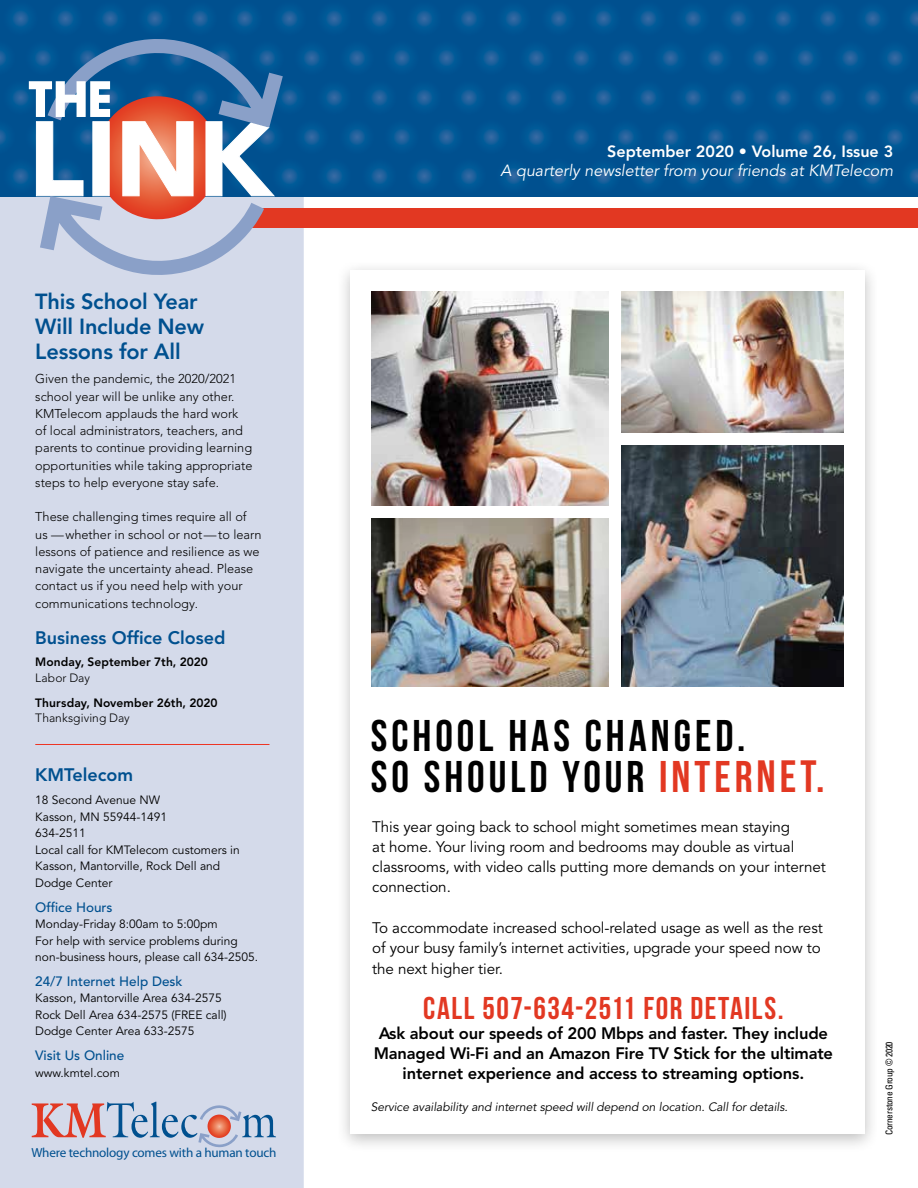
<style>
.page{position:relative;width:918px;height:1188px;background:#fff}
.page>*{position:absolute;margin:0;border:0;box-sizing:border-box;transform-origin:0 0}
.t1{font:700 44.4px/41.2px "Bebas Neue";letter-spacing:.09em;color:#000}
.t2{font:700 31.5px "Bebas Neue";letter-spacing:.045em;color:#e23822}
.t3{font:800 21.75px/24.8px "Avenir LT Pro";letter-spacing:-.01em;color:#00508f}
.t4{font:800 18px "Avenir LT Pro";color:#00508f}
.t5{font:800 16.5px/20px "Avenir LT Pro";letter-spacing:-.01em;color:#000;text-align:center}
.t6{font:italic 16.2px "Avenir LT Pro";color:#fff}
.t7{font:800 16.2px "Avenir LT Pro";color:#fff}
.t8{font:15.15px/20px "Avenir LT Pro";letter-spacing:-.005em;color:#000}
.t9{font:500 13.5px "Avenir LT Pro";color:#00508f}
.t10{font:13.2px "Myriad";letter-spacing:-.015em;color:#00508f}
.t11{font:300 12.75px/17.2px "Avenir LT Pro";color:#000}
.t12{font:italic 12.15px "Avenir LT Pro";letter-spacing:-.005em;color:#000}
.t13{font:12px/16.5px "Avenir LT Pro";color:#000}
.t14{font:800 12px "Avenir LT Pro";letter-spacing:.01em;color:#000}
.t15{font:300 12px "Avenir LT Pro";letter-spacing:.005em;color:#000}
.t16{font:condensed 9.3px "Univers";letter-spacing:-.03em;color:#000}
.s1{color:#e23822}
.s2{font-size:45.3px;color:#e23822}
</style>
<div class="page">
<div style="left:0;top:166px;width:304px;height:1022px;background:#d4daea"></div>
<div style="left:251px;top:208px;width:667px;height:20px;background:#e23822"></div>
<svg style="left:40px;top:222px;width:217px;height:53px"></svg>
<svg style="left:0;top:0;width:918px;height:222px;background:#336697"></svg>
<svg style="left:32px;top:1102px;width:244px;height:46px"></svg>
<hr style="left:35px;top:744px;width:234px;height:1px;background:#ee3524">
<div style="left:335px;top:260px;width:545px;height:893px;background:#000;opacity:.25"></div>
<div style="left:350px;top:271px;width:515px;height:863px;background:#fff"></div>
<div style="left:370px;top:518px;width:241px;height:170px;background:#000;opacity:.1"></div>
<div style="left:621px;top:290px;width:225px;height:144px;background:#000;opacity:.1"></div>
<img style="left:371px;top:292px;width:238px;height:214px">
<div style="left:621px;top:445px;width:225px;height:243px;background:#000;opacity:.1"></div>
<h3 class="t3" style="left:35px;top:289px;width:170px">This School Year<br>Will Include New<br>Lessons for All</h3>
<p class="t11" style="left:35px;top:370px;width:219px">Given the pandemic, the 2020/2021 school year will be unlike any other.<br>KMTelecom applauds the hard work of local administrators, teachers, and parents to continue providing learning opportunities while taking appropriate steps to help everyone stay safe.</p>
<p class="t11" style="left:35px;top:508px;width:228px">These challenging times require all of us —whether in school or not—to learn lessons of patience and resilience as we navigate the uncertainty ahead. Please contact us if you need help with your communications technology.</p>
<h3 class="t4" style="left:35px;top:627px;width:192px">Business Office Closed</h3>
<p class="t14" style="left:35px;top:655px;width:174px">Monday, September 7th, 2020</p>
<p class="t15" style="left:35px;top:671px;width:56px">Labor Day</p>
<p class="t14" style="left:35px;top:695px;width:184px">Thursday, November 26th, 2020</p>
<p class="t15" style="left:35px;top:711px;width:96px">Thanksgiving Day</p>
<h3 class="t4" style="left:35px;top:764px;width:99px">KMTelecom</h3>
<p class="t13" style="left:35px;top:792px;width:206px">18 Second Avenue NW<br>Kasson, MN 55944-1491<br>634-2511<br>Local call for KMTelecom customers in<br>Kasson, Mantorville, Rock Dell and<br>Dodge Center</p>
<p class="t9" style="left:35px;top:899px;width:79px">Office Hours</p>
<p class="t13" style="left:35px;top:916px;width:224px">Monday-Friday 8:00am to 5:00pm<br>For help with service problems during non-business hours, please call 634-2505.</p>
<p class="t9" style="left:35px;top:973px;width:149px">24/7 Internet Help Desk</p>
<p class="t13" style="left:35px;top:990px;width:193px">Kasson, Mantorville Area 634-2575<br>Rock Dell Area 634-2575 (FREE call)<br>Dodge Center Area 633-2575</p>
<p class="t9" style="left:35px;top:1047px;width:90px">Visit Us Online</p>
<p class="t13" style="left:35px;top:1064px;width:86px">www.kmtel.com</p>
<p class="t10" style="left:31px;top:1146px;width:247px">Where technology comes with a human touch</p>
<p class="t7" style="left:607px;top:142px;width:287px">September 2020 • Volume 26, Issue 3</p>
<p class="t6" style="left:501px;top:161px;width:394px">A quarterly newsletter from your friends at KMTelecom</p>
<h1 class="t1" style="left:371px;top:714px;width:455px">SCHOOL HAS CHANGED.<br>SO SHOULD YOUR <span class="s1">INTER</span><span class="s2">NET.</span></h1>
<p class="t8" style="left:372px;top:818px;width:455px">This year going back to school might sometimes mean staying<br>at home. Your living room and bedrooms may double as virtual classrooms, with video calls putting more demands on your internet connection.</p>
<p class="t8" style="left:372px;top:918px;width:452px">To accommodate increased school-related usage as well as the rest of your busy family’s internet activities, upgrade your speed now to</p>
<p class="t8" style="left:372px;top:959px;width:132px">the next higher tier.</p>
<h2 class="t2" style="left:423px;top:991px;width:362px">CALL 507-634-2511 FOR DETAILS.</h2>
<p class="t5" style="left:374px;top:1023px;width:461px">Ask about our speeds of 200 Mbps and faster. They include<br>Managed Wi-Fi and an Amazon Fire TV Stick for the ultimate internet experience and access to streaming options.</p>
<p class="t12" style="left:371px;top:1100px;width:419px">Service availability and internet speed will depend on location. Call for details.</p>
<p class="t16" style="left:883px;top:1135px;width:95px;rotate:-90deg">Cornerstone Group © 2020</p>
</div>
